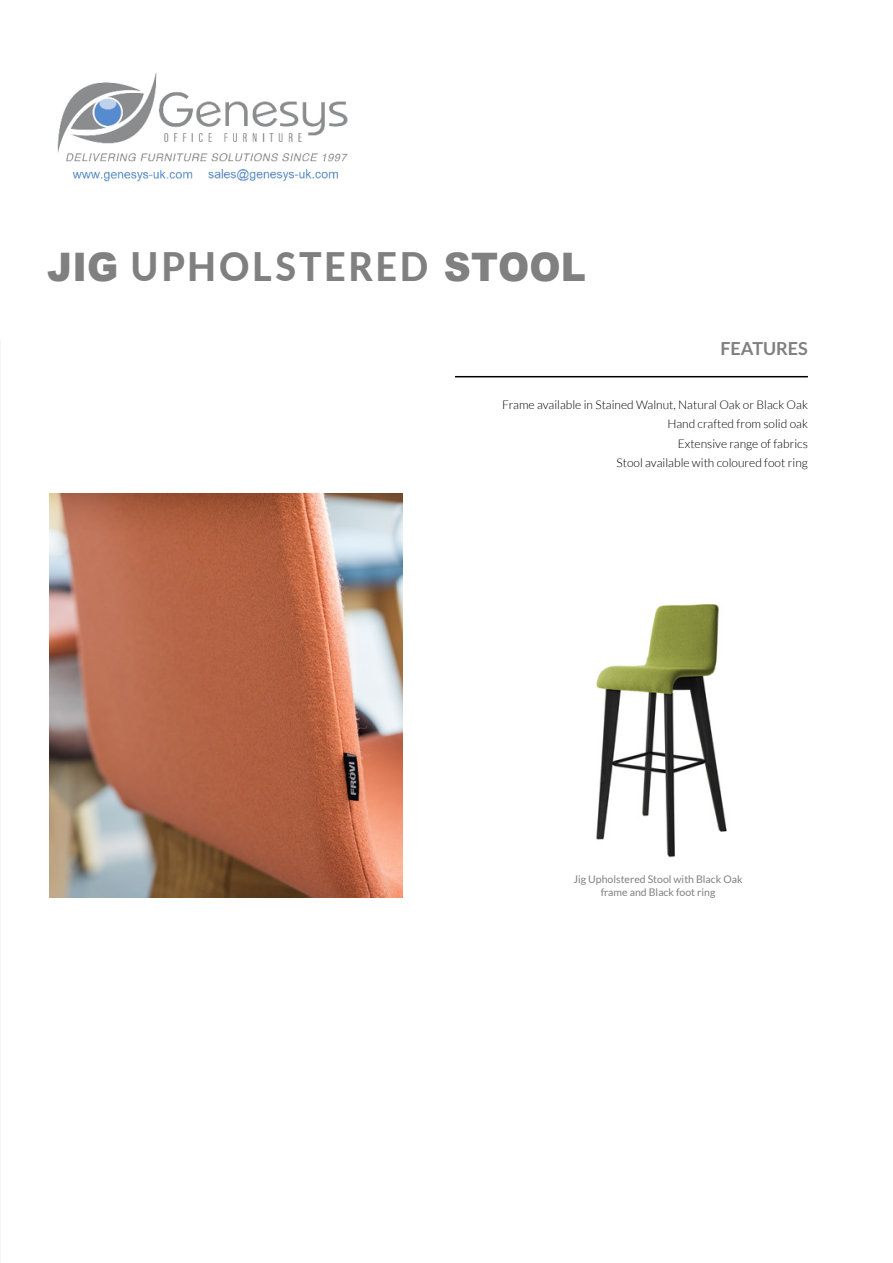
<style>
.page{position:relative;width:893px;height:1263px;background:#fff}
.page>*{position:absolute;margin:0;border:0;box-sizing:border-box;transform-origin:0 0}
.t1{font:800 39.3px "Lato";letter-spacing:.075em;color:#808080;scale:.95 1}
.t2{font:700 18px "Lato";color:#808080}
.t3{font:300 12px/19.5px "Lato";color:#000;text-align:right}
.t4{font:10.5px/13.5px "Lato";color:#808080;text-align:center}
.s1{font-family:"Arial";font-weight:900}
</style>
<div class="page">
<img style="left:49px;top:493px;width:353px;height:404px">
<hr style="left:455px;top:376px;width:353px;height:1px;background:#000">
<img style="left:596px;top:604px;width:131px;height:254px">
<img style="left:57px;top:72px;width:291px;height:109px">
<h1 class="t1" style="left:47px;top:244px;width:569px"><span class="s1">JIG</span> UPHOLSTERED <span class="s1">STOOL</span></h1>
<h2 class="t2" style="left:720px;top:338px;width:89px">FEATURES</h2>
<p class="t3" style="left:502px;top:396px;width:307px">Frame available in Stained Walnut, Natural Oak or Black Oak Hand crafted from solid oak<br>Extensive range of fabrics<br>Stool available with coloured foot ring</p>
<p class="t4" style="left:574px;top:873px;width:170px">Jig Upholstered Stool with Black Oak frame and Black foot ring</p>
</div>
